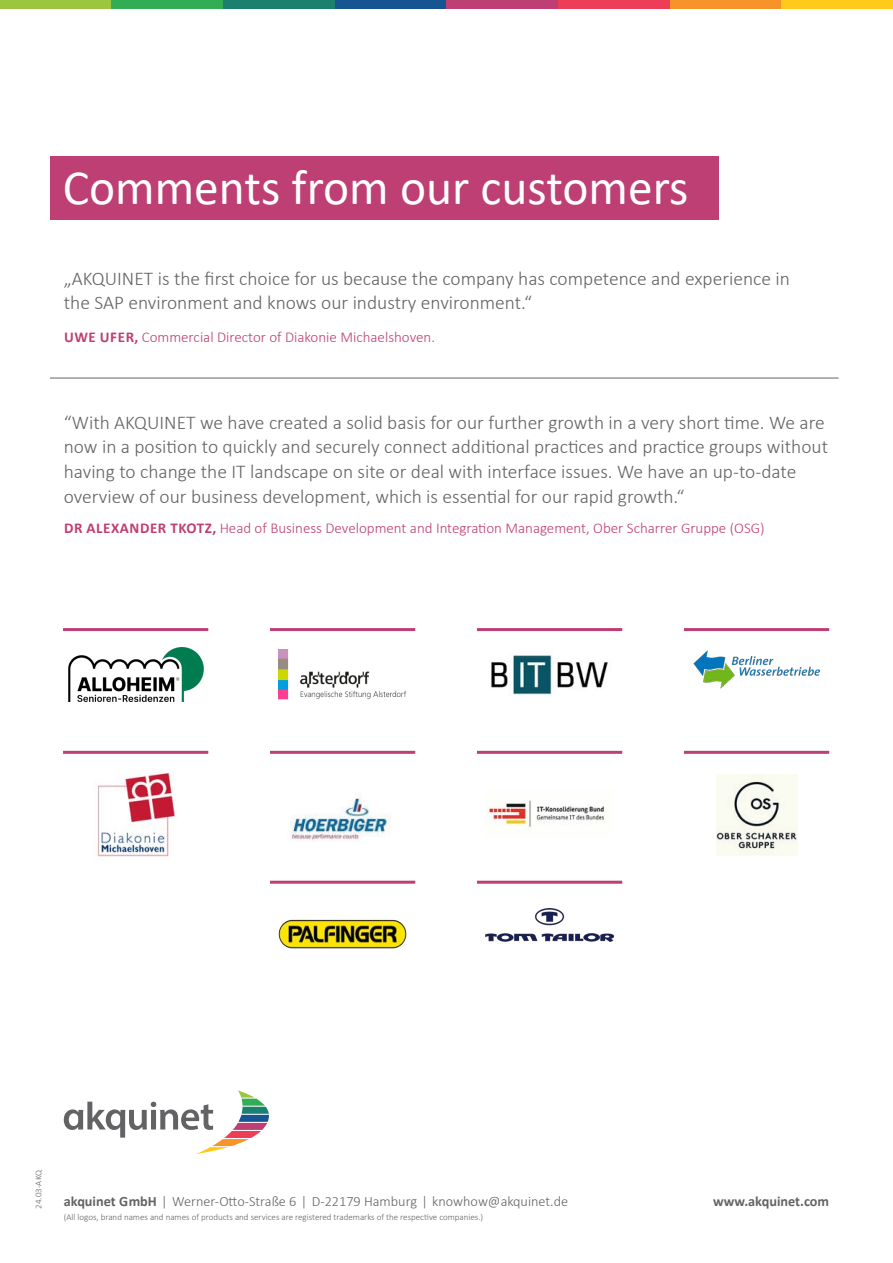
<style>
.page{position:relative;width:893px;height:1263px;background:#fff}
.page>*{position:absolute;margin:0;border:0;box-sizing:border-box;transform-origin:0 0}
.t1{font:49.5px "Calibri";color:#fff}
.t2{font:300 19.5px/24.8px "Calibri";color:#636366}
.t3{font:300 15px "Calibri";color:#be3f73}
.t4{font:300 14.25px "Calibri";color:#636366}
.t5{font:700 14.25px "Calibri";color:#636366}
.t6{font:300 9px "Calibri";color:#636366}
.s1{font-weight:700}
</style>
<div class="page">
<svg style="left:64px;top:1090px;width:205px;height:64px"></svg>
<div style="left:0;top:0;width:112px;height:9px;background:#9cc540"></div>
<div style="left:112px;top:0;width:111px;height:9px;background:#32ad54"></div>
<div style="left:223px;top:0;width:112px;height:9px;background:#1b806f"></div>
<div style="left:335px;top:0;width:111px;height:9px;background:#165591"></div>
<div style="left:446px;top:0;width:112px;height:9px;background:#be3f73"></div>
<div style="left:558px;top:0;width:112px;height:9px;background:#ee3d56"></div>
<div style="left:670px;top:0;width:111px;height:9px;background:#f79328"></div>
<div style="left:781px;top:0;width:112px;height:9px;background:#fecb1b"></div>
<div style="left:50px;top:156px;width:668px;height:64px;background:#be3f73"></div>
<hr style="left:50px;top:378px;width:788px;height:1px;background:#636366">
<img style="left:68px;top:647px;width:135px;height:54px">
<img style="left:97px;top:769px;width:79px;height:88px">
<img style="left:289px;top:797px;width:101px;height:43px">
<img style="left:278px;top:649px;width:128px;height:50px">
<img style="left:485px;top:800px;width:121px;height:30px">
<img style="left:278px;top:919px;width:129px;height:29px">
<img style="left:485px;top:909px;width:129px;height:32px">
<img style="left:491px;top:655px;width:117px;height:40px">
<img style="left:716px;top:774px;width:81px;height:81px">
<img style="left:693px;top:650px;width:128px;height:39px">
<hr style="left:270px;top:628px;width:145px;height:3px;background:#be3f73">
<hr style="left:270px;top:881px;width:145px;height:3px;background:#be3f73">
<hr style="left:270px;top:751px;width:145px;height:3px;background:#be3f73">
<hr style="left:63px;top:628px;width:145px;height:3px;background:#be3f73">
<hr style="left:63px;top:751px;width:145px;height:3px;background:#be3f73">
<hr style="left:477px;top:628px;width:145px;height:3px;background:#be3f73">
<hr style="left:477px;top:881px;width:145px;height:3px;background:#be3f73">
<hr style="left:477px;top:751px;width:145px;height:3px;background:#be3f73">
<hr style="left:684px;top:628px;width:145px;height:3px;background:#be3f73">
<hr style="left:684px;top:751px;width:145px;height:3px;background:#be3f73">
<p class="t1" style="left:63px;top:154px;width:627px">Comments from our customers</p>
<p class="t2" style="left:64px;top:266px;width:728px">„AKQUINET is the first choice for us because the company has competence and experience in the SAP environment and knows our industry environment.“</p>
<p class="t3" style="left:64px;top:328px;width:372px"><span class="s1">UWE UFER,</span> Commercial Director of Diakonie Michaelshoven.</p>
<p class="t2" style="left:64px;top:410px;width:766px">“With AKQUINET we have created a solid basis for our further growth in a very short time. We are now in a position to quickly and securely connect additional practices and practice groups without having to change the IT landscape on site or deal with interface issues. We have an up-to-date overview of our business development, which is essential for our rapid growth.“</p>
<p class="t3" style="left:64px;top:519px;width:702px"><span class="s1">DR ALEXANDER TKOTZ,</span> Head of Business Development and Integration Management, Ober Scharrer Gruppe (OSG)</p>
<p class="t6" style="left:33px;top:1209px;width:40px;rotate:-90deg">24.03-AKQ</p>
<p class="t4" style="left:64px;top:1192px;width:506px"><span class="s1">akquinet GmbH</span> | Werner-Otto-Straße 6 | D-22179 Hamburg | knowhow@akquinet.de</p>
<p class="t5" style="left:713px;top:1191px;width:117px">www.akquinet.com</p>
<p class="t6" style="left:64px;top:1212px;width:421px">(All logos, brand names and names of products and services are registered trademarks of the respective companies.)</p>
</div>
